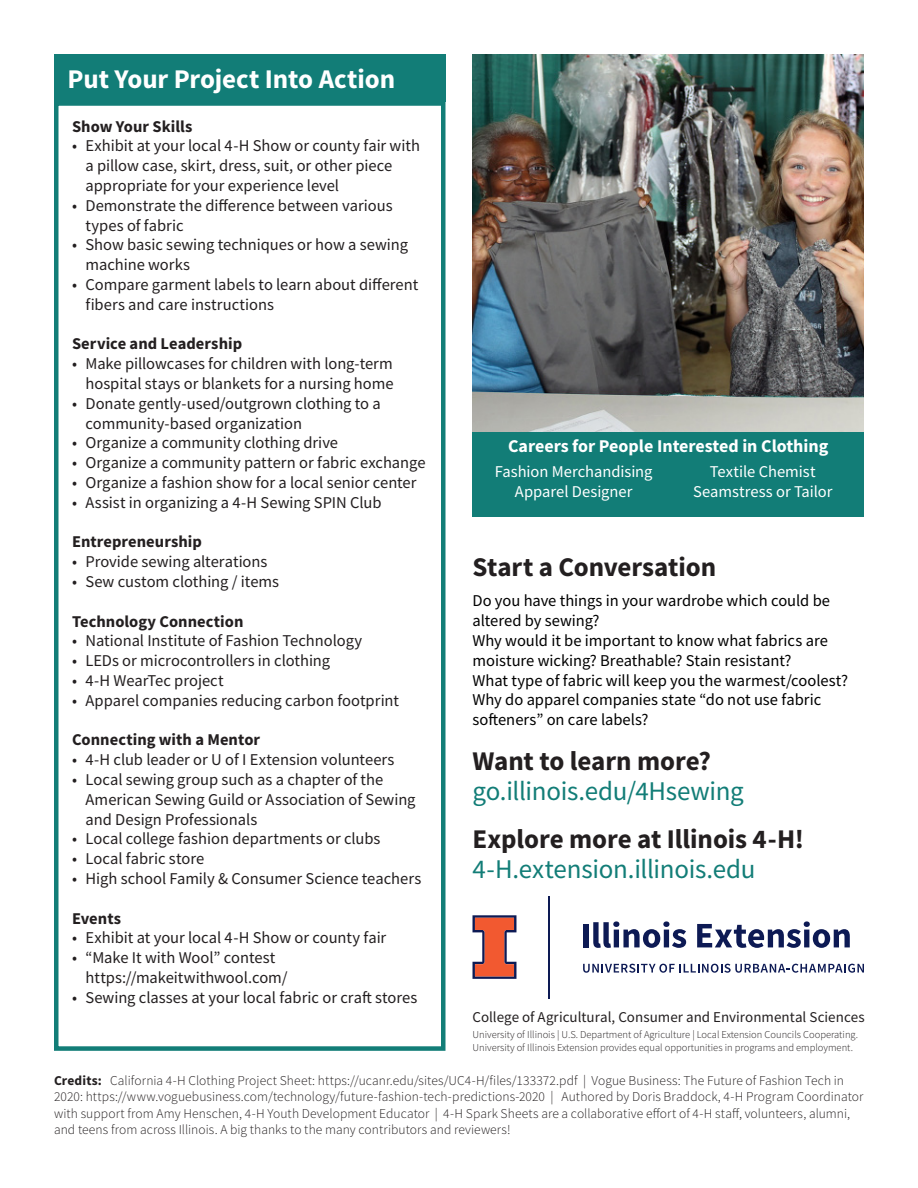
<style>
.page{position:relative;width:918px;height:1188px;background:#fff}
.page>*{position:absolute;margin:0;border:0;box-sizing:border-box;transform-origin:0 0}
.t1{font:700 27px "Source Sans Pro";letter-spacing:-.005em;color:#231f20}
.t2{font:27px "Source Sans Pro";letter-spacing:-.01em;color:#127d77}
.t3{font:700 27px "Source Sans Pro";letter-spacing:-.005em;color:#fff}
.t4{font:700 18px "Source Sans Pro";color:#fff}
.t5{font:16.5px/19.8px "Source Sans Pro";color:#231f20}
.t6{font:16.5px/19.8px "Source Sans Pro";color:#000}
.t7{font:700 16.5px "Source Sans Pro";letter-spacing:.005em;color:#231f20}
.t8{font:16.5px "Source Sans Pro";color:#fff}
.t9{font:15px "Source Sans Pro";color:#231f20}
.t10{font:300 13.5px/16.2px "Source Sans Pro";letter-spacing:.005em;color:#231f20}
.t11{font:300 10.5px/12.6px "Source Sans Pro";color:#231f20}
.s1{font-weight:700}
</style>
<div class="page">
<img style="left:472px;top:54px;width:392px;height:378px">
<div style="left:54px;top:101px;width:392px;height:950px;border:4px solid #127d77"></div>
<div style="left:472px;top:432px;width:392px;height:84px;background:#127d77"></div>
<div style="left:54px;top:54px;width:392px;height:48px;background:#127d77"></div>
<svg style="left:473px;top:915px;width:43px;height:64px"></svg>
<hr style="left:548px;top:896px;width:2px;height:102px;background:#0d1a54">
<div style="left:583px;top:924px;width:5px;height:23px;background:#0d1a54"></div>
<svg style="left:593px;top:921px;width:93px;height:27px"></svg>
<svg style="left:697px;top:921px;width:153px;height:27px"></svg>
<svg style="left:583px;top:964px;width:281px;height:9px"></svg>
<p class="t3" style="left:68px;top:61px;width:329px">Put Your Project Into Action</p>
<p class="t7" style="left:72px;top:115px;width:122px">Show Your Skills</p>
<p class="t5" style="left:86px;top:136px;width:336px;text-indent:-14px">• Exhibit at your local 4-H Show or county fair with a pillow case, skirt, dress, suit, or other piece appropriate for your experience level</p>
<p class="t5" style="left:86px;top:195px;width:309px;text-indent:-14px">• Demonstrate the difference between various types of fabric</p>
<p class="t5" style="left:86px;top:235px;width:324px;text-indent:-14px">• Show basic sewing techniques or how a sewing machine works</p>
<p class="t5" style="left:86px;top:275px;width:334px;text-indent:-14px">• Compare garment labels to learn about different fibers and care instructions</p>
<p class="t7" style="left:72px;top:333px;width:172px">Service and Leadership</p>
<p class="t5" style="left:72px;top:354px;width:323px;text-align:right">• Make pillowcases for children with long-term hospital stays or blankets for a nursing home</p>
<p class="t5" style="left:86px;top:393px;width:297px;text-indent:-14px">• Donate gently-used/outgrown clothing to a community-based organization</p>
<p class="t5" style="left:72px;top:433px;width:268px">• Organize a community clothing drive</p>
<p class="t5" style="left:72px;top:453px;width:355px">• Organize a community pattern or fabric exchange</p>
<p class="t5" style="left:72px;top:473px;width:346px">• Organize a fashion show for a local senior center</p>
<p class="t5" style="left:72px;top:492px;width:311px">• Assist in organizing a 4-H Sewing SPIN Club</p>
<p class="t7" style="left:72px;top:531px;width:131px">Entrepreneurship</p>
<p class="t5" style="left:72px;top:552px;width:197px">• Provide sewing alterations</p>
<p class="t5" style="left:72px;top:572px;width:209px">• Sew custom clothing / items</p>
<p class="t7" style="left:72px;top:610px;width:173px">Technology Connection</p>
<p class="t5" style="left:72px;top:631px;width:292px">• National Institute of Fashion Technology</p>
<p class="t5" style="left:72px;top:651px;width:260px">• LEDs or microcontrollers in clothing</p>
<p class="t5" style="left:72px;top:671px;width:153px">• 4-H WearTec project</p>
<p class="t5" style="left:72px;top:690px;width:329px">• Apparel companies reducing carbon footprint</p>
<p class="t7" style="left:72px;top:729px;width:190px">Connecting with a Mentor</p>
<p class="t5" style="left:72px;top:750px;width:324px">• 4-H club leader or U of I Extension volunteers</p>
<p class="t5" style="left:86px;top:770px;width:332px;text-indent:-14px">• Local sewing group such as a chapter of the<br>American Sewing Guild or Association of Sewing and Design Professionals</p>
<p class="t5" style="left:72px;top:829px;width:310px">• Local college fashion departments or clubs</p>
<p class="t5" style="left:72px;top:849px;width:134px">• Local fabric store</p>
<p class="t5" style="left:72px;top:869px;width:351px">• High school Family &amp; Consumer Science teachers</p>
<p class="t7" style="left:72px;top:907px;width:51px">Events</p>
<p class="t5" style="left:72px;top:928px;width:316px">• Exhibit at your local 4-H Show or county fair</p>
<p class="t5" style="left:86px;top:948px;width:204px;text-indent:-14px">• “Make It with Wool” contest https://makeitwithwool.com/</p>
<p class="t5" style="left:72px;top:987px;width:347px">• Sewing classes at your local fabric or craft stores</p>
<p class="t4" style="left:508px;top:434px;width:322px">Careers for People Interested in Clothing</p>
<p class="t8" style="left:495px;top:461px;width:159px">Fashion Merchandising</p>
<p class="t8" style="left:515px;top:481px;width:119px">Apparel Designer</p>
<p class="t8" style="left:710px;top:461px;width:107px">Textile Chemist</p>
<p class="t8" style="left:693px;top:481px;width:141px">Seamstress or Tailor</p>
<p class="t1" style="left:472px;top:549px;width:245px">Start a Conversation</p>
<p class="t6" style="left:472px;top:591px;width:359px">Do you have things in your wardrobe which could be altered by sewing?</p>
<p class="t6" style="left:472px;top:631px;width:357px">Why would it be important to know what fabrics are moisture wicking? Breathable? Stain resistant?</p>
<p class="t6" style="left:472px;top:670px;width:377px">What type of fabric will keep you the warmest/coolest?</p>
<p class="t6" style="left:472px;top:690px;width:350px">Why do apparel companies state “do not use fabric softeners” on care labels?</p>
<p class="t1" style="left:472px;top:743px;width:240px">Want to learn more?</p>
<p class="t2" style="left:472px;top:774px;width:273px">go.illinois.edu/4Hsewing</p>
<p class="t1" style="left:472px;top:821px;width:333px">Explore more at Illinois 4-H!</p>
<p class="t2" style="left:472px;top:852px;width:285px">4-H.extension.illinois.edu</p>
<p class="t9" style="left:472px;top:1007px;width:394px">College of Agricultural, Consumer and Environmental Sciences</p>
<p class="t11" style="left:472px;top:1028px;width:387px">University of Illinois | U.S. Department of Agriculture | Local Extension Councils Cooperating.<br>University of Illinois Extension provides equal opportunities in programs and employment.</p>
<p class="t10" style="left:54px;top:1073px;width:811px"><span class="s1">Credits:</span> California 4-H Clothing Project Sheet: https://ucanr.edu/sites/UC4-H/files/133372.pdf | Vogue Business: The Future of Fashion Tech in 2020: https://www.voguebusiness.com/technology/future-fashion-tech-predictions-2020 | Authored by Doris Braddock, 4-H Program Coordinator with support from Amy Henschen, 4-H Youth Development Educator | 4-H Spark Sheets are a collaborative effort of 4-H staff, volunteers, alumni, and teens from across Illinois. A big thanks to the many contributors and reviewers!</p>
</div>
